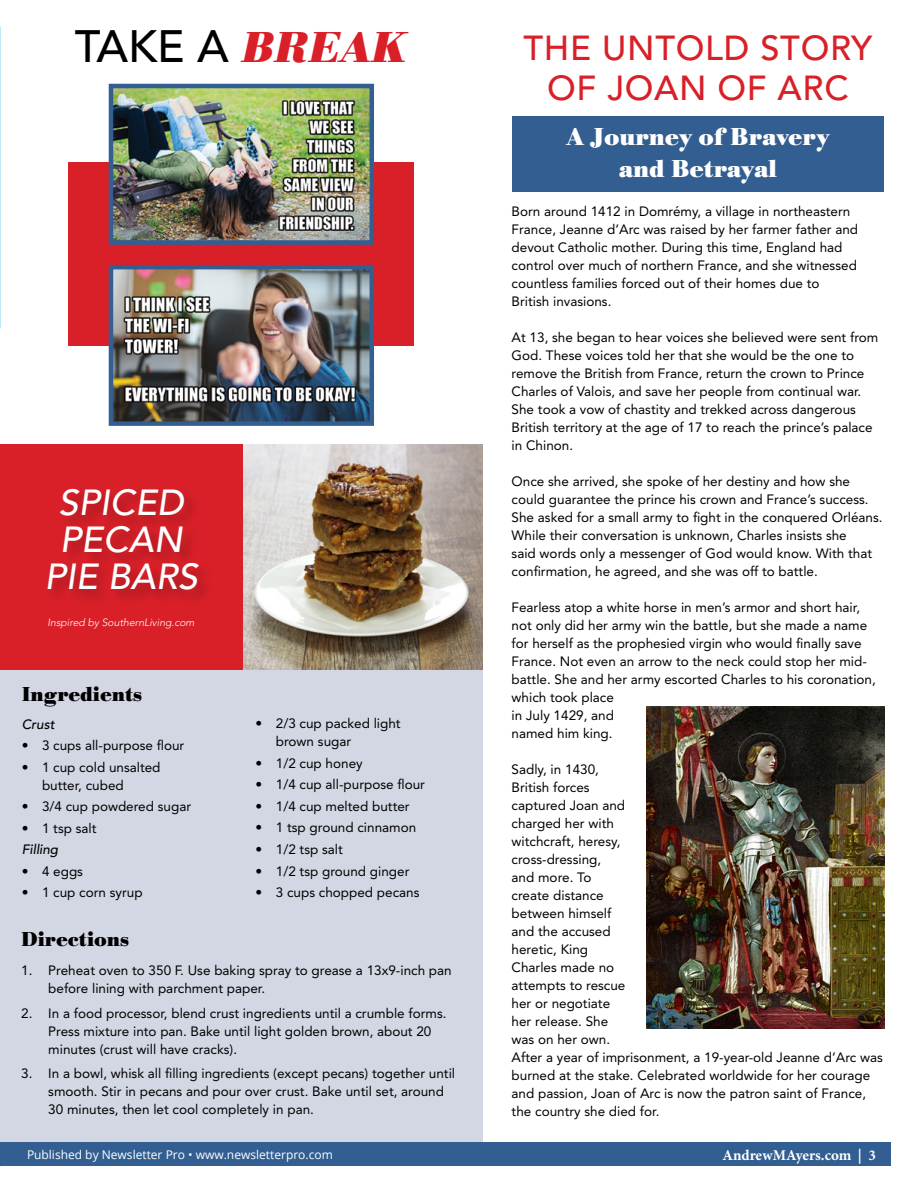
<style>
.page{position:relative;width:918px;height:1188px;background:#fff}
.page>*{position:absolute;margin:0;border:0;box-sizing:border-box;transform-origin:0 0}
.t1{font:500 45px "Avenir LT Std";color:#000}
.t2{font:italic 500 36px/37.3px "Avenir LT Std";color:#fff;text-align:center}
.t3{font:500 34.5px/40.5px "Avenir LT Std";letter-spacing:.02em;color:#d92029;text-align:center}
.t4{font:700 25.5px/31.5px "Bodoni URW";color:#fff;text-align:center}
.t5{font:700 21px "Bodoni URW";color:#000}
.t6{font:700 15px "Minion Pro";color:#fff}
.t7{font:13.5px/18px "Avenir LT Std";color:#000}
.t8{font:italic 500 13.5px "Avenir LT Std";color:#000}
.t9{font:12px "Open Sans";color:#fff}
.t10{font:italic 300 10.5px "Avenir LT Std";color:#fff}
.s1{font-family:"Bodoni URW";font-weight:700;font-style:italic;color:#d92029}
</style>
<div class="page">
<img style="left:0;top:26px;width:891px;height:1141px">
<h1 class="t1" style="left:75px;top:21px;width:335px">TAKE A <span class="s1">BREAK</span></h1>
<h2 class="t2" style="left:44px;top:484px;width:155px">SPICED<br>PECAN<br>PIE BARS</h2>
<p class="t10" style="left:48px;top:617px;width:149px">Inspired by SouthernLiving.com</p>
<h3 class="t5" style="left:22px;top:681px;width:122px">Ingredients</h3>
<p class="t8" style="left:22px;top:716px;width:34px">Crust</p>
<p class="t7" style="left:22px;top:736px;width:164px">• 3 cups all-purpose flour</p>
<p class="t7" style="left:42px;top:758px;width:120px;text-indent:-20px">• 1 cup cold unsalted butter, cubed</p>
<p class="t7" style="left:22px;top:797px;width:171px">• 3/4 cup powdered sugar</p>
<p class="t7" style="left:22px;top:819px;width:76px">• 1 tsp salt</p>
<p class="t8" style="left:22px;top:842px;width:38px">Filling</p>
<p class="t7" style="left:22px;top:862px;width:63px">• 4 eggs</p>
<p class="t7" style="left:22px;top:883px;width:122px">• 1 cup corn syrup</p>
<p class="t7" style="left:276px;top:715px;width:126px;text-indent:-20px">• 2/3 cup packed light brown sugar</p>
<p class="t7" style="left:256px;top:754px;width:109px">• 1/2 cup honey</p>
<p class="t7" style="left:256px;top:776px;width:171px">• 1/4 cup all-purpose flour</p>
<p class="t7" style="left:256px;top:797px;width:156px">• 1/4 cup melted butter</p>
<p class="t7" style="left:256px;top:819px;width:162px">• 1 tsp ground cinnamon</p>
<p class="t7" style="left:256px;top:840px;width:89px">• 1/2 tsp salt</p>
<p class="t7" style="left:256px;top:862px;width:155px">• 1/2 tsp ground ginger</p>
<p class="t7" style="left:256px;top:883px;width:165px">• 3 cups chopped pecans</p>
<h3 class="t5" style="left:21px;top:927px;width:109px">Directions</h3>
<p class="t7" style="left:48px;top:961px;width:405px;text-indent:-27px">1. Preheat oven to 350 F. Use baking spray to grease a 13x9-inch pan before lining with parchment paper.</p>
<p class="t7" style="left:48px;top:1004px;width:400px;text-indent:-27px">2. In a food processor, blend crust ingredients until a crumble forms.<br>Press mixture into pan. Bake until light golden brown, about 20 minutes (crust will have cracks).</p>
<p class="t7" style="left:48px;top:1065px;width:408px;text-indent:-27px">3. In a bowl, whisk all filling ingredients (except pecans) together until smooth. Stir in pecans and pour over crust. Bake until set, around<br>30 minutes, then let cool completely in pan.</p>
<h3 class="t3" style="left:523px;top:28px;width:350px">THE UNTOLD STORY<br>OF JOAN OF ARC</h3>
<h3 class="t4" style="left:566px;top:122px;width:265px">A Journey of Bravery and Betrayal</h3>
<p class="t7" style="left:512px;top:202px;width:348px">Born around 1412 in Domrémy, a village in northeastern France, Jeanne d’Arc was raised by her farmer father and devout Catholic mother. During this time, England had control over much of northern France, and she witnessed countless families forced out of their homes due to British invasions.</p>
<p class="t7" style="left:512px;top:328px;width:368px">At 13, she began to hear voices she believed were sent from God. These voices told her that she would be the one to remove the British from France, return the crown to Prince Charles of Valois, and save her people from continual war.<br>She took a vow of chastity and trekked across dangerous British territory at the age of 17 to reach the prince’s palace in Chinon.</p>
<p class="t7" style="left:512px;top:472px;width:372px">Once she arrived, she spoke of her destiny and how she could guarantee the prince his crown and France’s success.<br>She asked for a small army to fight in the conquered Orléans.<br>While their conversation is unknown, Charles insists she<br>said words only a messenger of God would know. With that confirmation, he agreed, and she was off to battle.</p>
<p class="t7" style="left:512px;top:598px;width:366px">Fearless atop a white horse in men’s armor and short hair, not only did her army win the battle, but she made a name for herself as the prophesied virgin who would finally save France. Not even an arrow to the neck could stop her mid&shy;battle. She and her army escorted Charles to his coronation, which took place<br>in July 1429, and<br>named him king.</p>
<p class="t7" style="left:512px;top:760px;width:373px">Sadly, in 1430,<br>British forces<br>captured Joan and<br>charged her with<br>witchcraft, heresy,<br>cross-dressing,<br>and more. To<br>create distance<br>between himself<br>and the accused<br>heretic, King<br>Charles made no<br>attempts to rescue<br>her or negotiate<br>her release. She<br>was on her own.<br>After a year of imprisonment, a 19-year-old Jeanne d’Arc was burned at the stake. Celebrated worldwide for her courage and passion, Joan of Arc is now the patron saint of France, the country she died for.</p>
<p class="t9" style="left:27px;top:1146px;width:307px">Published by Newsletter Pro • www.newsletterpro.com</p>
<p class="t6" style="left:723px;top:1144px;width:155px">AndrewMAyers.com | 3</p>
</div>
